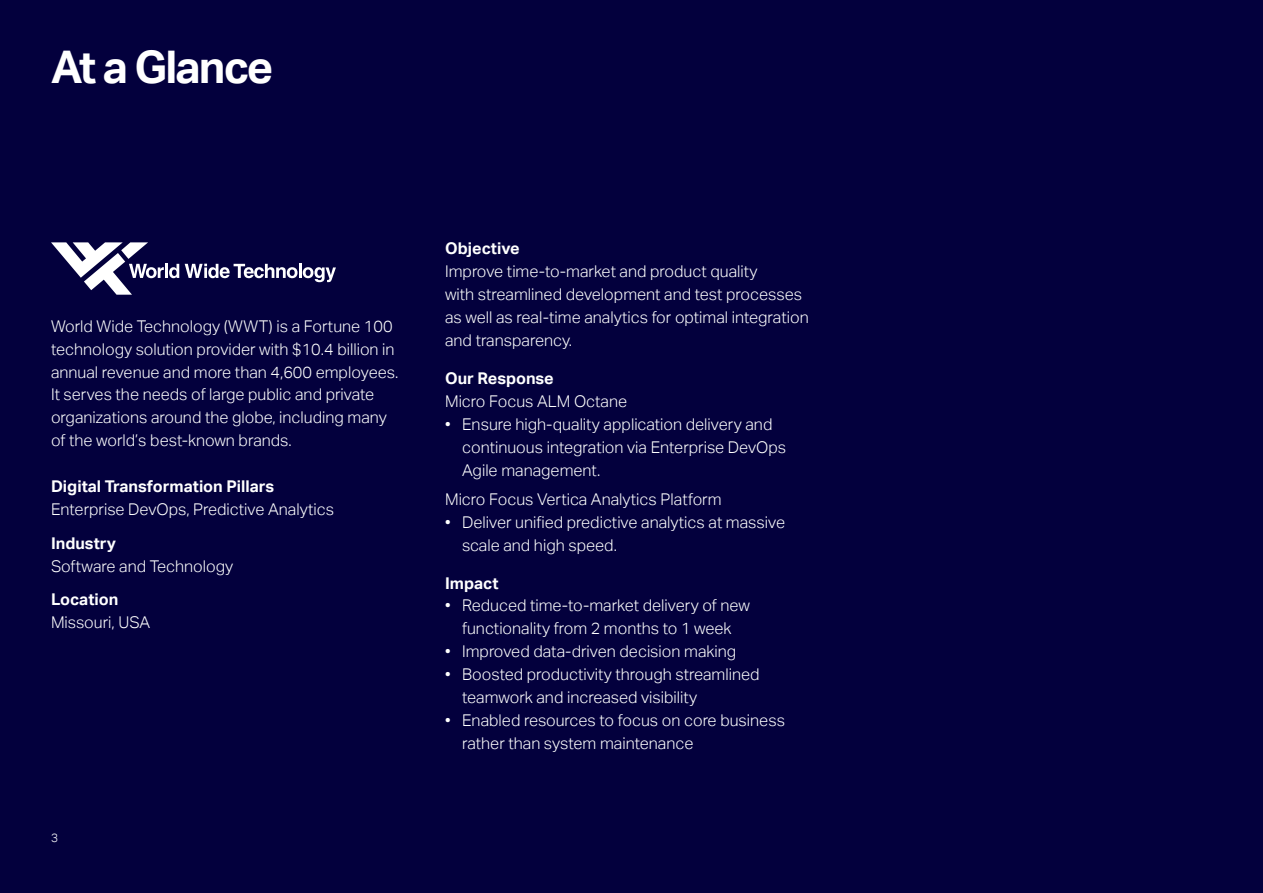
<style>
.page{position:relative;width:1263px;height:893px;background:#03003d}
.page>*{position:absolute;margin:0;border:0;box-sizing:border-box;transform-origin:0 0}
.t1{font:700 45px "Aktiv Grotesk";letter-spacing:-.04em;color:#fff}
.t2{font:300 16.2px/23px "Aktiv Grotesk";color:#fff}
.t3{font:700 16.2px "Aktiv Grotesk";color:#fff}
.t4{font:300 12px "Aktiv Grotesk";color:#fff}
</style>
<div class="page">
<svg style="left:185px;top:264px;width:151px;height:18px"></svg>
<svg style="left:51px;top:242px;width:128px;height:53px"></svg>
<h1 class="t1" style="left:51px;top:41px;width:224px">At a Glance</h1>
<p class="t2" style="left:51px;top:314px;width:349px">World Wide Technology (WWT) is a Fortune 100 technology solution provider with $10.4 billion in annual revenue and more than 4,600 employees.<br>It serves the needs of large public and private organizations around the globe, including many of the world’s best-known brands.</p>
<p class="t3" style="left:51px;top:477px;width:225px">Digital Transformation Pillars</p>
<p class="t2" style="left:51px;top:498px;width:284px">Enterprise DevOps, Predictive Analytics</p>
<p class="t3" style="left:51px;top:534px;width:67px">Industry</p>
<p class="t2" style="left:51px;top:555px;width:184px">Software and Technology</p>
<p class="t3" style="left:51px;top:590px;width:69px">Location</p>
<p class="t2" style="left:51px;top:611px;width:101px">Missouri, USA</p>
<p class="t4" style="left:51px;top:831px;width:9px">3</p>
<p class="t3" style="left:445px;top:239px;width:76px">Objective</p>
<p class="t2" style="left:445px;top:260px;width:365px">Improve time-to-market and product quality<br>with streamlined development and test processes as well as real-time analytics for optimal integration and transparency.</p>
<p class="t3" style="left:445px;top:369px;width:110px">Our Response</p>
<p class="t2" style="left:445px;top:390px;width:184px">Micro Focus ALM Octane</p>
<p class="t2" style="left:462px;top:413px;width:326px;text-indent:-17px">• Ensure high-quality application delivery and continuous integration via Enterprise DevOps<br>Agile management.</p>
<p class="t2" style="left:445px;top:488px;width:278px">Micro Focus Vertica Analytics Platform</p>
<p class="t2" style="left:462px;top:511px;width:325px;text-indent:-17px">• Deliver unified predictive analytics at massive scale and high speed.</p>
<p class="t3" style="left:445px;top:573px;width:55px">Impact</p>
<p class="t2" style="left:445px;top:594px;width:306px;text-align:center">• Reduced time-to-market delivery of new functionality from 2 months to 1 week</p>
<p class="t2" style="left:445px;top:640px;width:293px">• Improved data-driven decision making</p>
<p class="t2" style="left:462px;top:663px;width:299px;text-indent:-17px">• Boosted productivity through streamlined teamwork and increased visibility</p>
<p class="t2" style="left:462px;top:709px;width:324px;text-indent:-17px">• Enabled resources to focus on core business rather than system maintenance</p>
</div>
